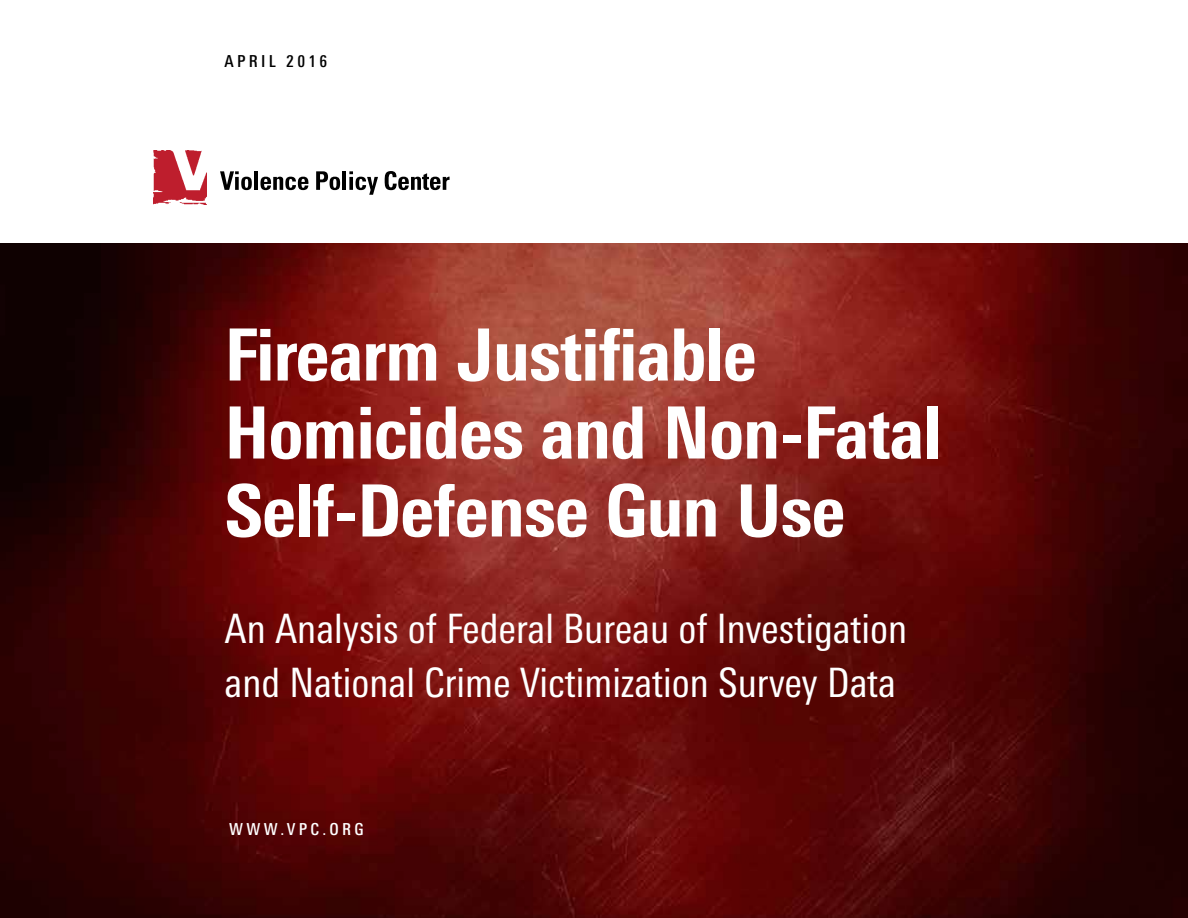
<style>
.page{position:relative;width:1188px;height:918px;background:#fff}
.page>*{position:absolute;margin:0;border:0;box-sizing:border-box;transform-origin:0 0}
.t1{font:800 condensed 72px/78px "Linotype Univers";letter-spacing:-.01em;color:#fff}
.t2{font:condensed 40.5px/54px "Linotype Univers";color:#fff}
.t3{font:500 condensed 16.5px "Linotype Univers";letter-spacing:.2em;color:#fff}
.t4{font:500 condensed 16.5px "Linotype Univers";letter-spacing:.2em;color:#000}
</style>
<div class="page">
<img style="left:0;top:243px;width:1188px;height:675px">
<img style="left:153px;top:151px;width:53px;height:53px">
<svg style="left:220px;top:171px;width:32px;height:19px"></svg>
<hr style="left:254px;top:171px;width:4px;height:19px;background:#000">
<svg style="left:260px;top:177px;width:49px;height:13px"></svg>
<svg style="left:316px;top:171px;width:24px;height:19px"></svg>
<hr style="left:343px;top:171px;width:3px;height:19px;background:#000">
<svg style="left:349px;top:171px;width:29px;height:24px"></svg>
<svg style="left:385px;top:171px;width:65px;height:19px"></svg>
<p class="t4" style="left:225px;top:51px;width:104px">APRIL 2016</p>
<h1 class="t1" style="left:225px;top:315px;width:718px">Firearm Justifiable<br>Homicides and Non-Fatal<br>Self-Defense Gun Use</h1>
<p class="t2" style="left:225px;top:601px;width:684px">An Analysis of Federal Bureau of Investigation and National Crime Victimization Survey Data</p>
<p class="t3" style="left:229px;top:819px;width:136px">WWW.VPC.ORG</p>
</div>
